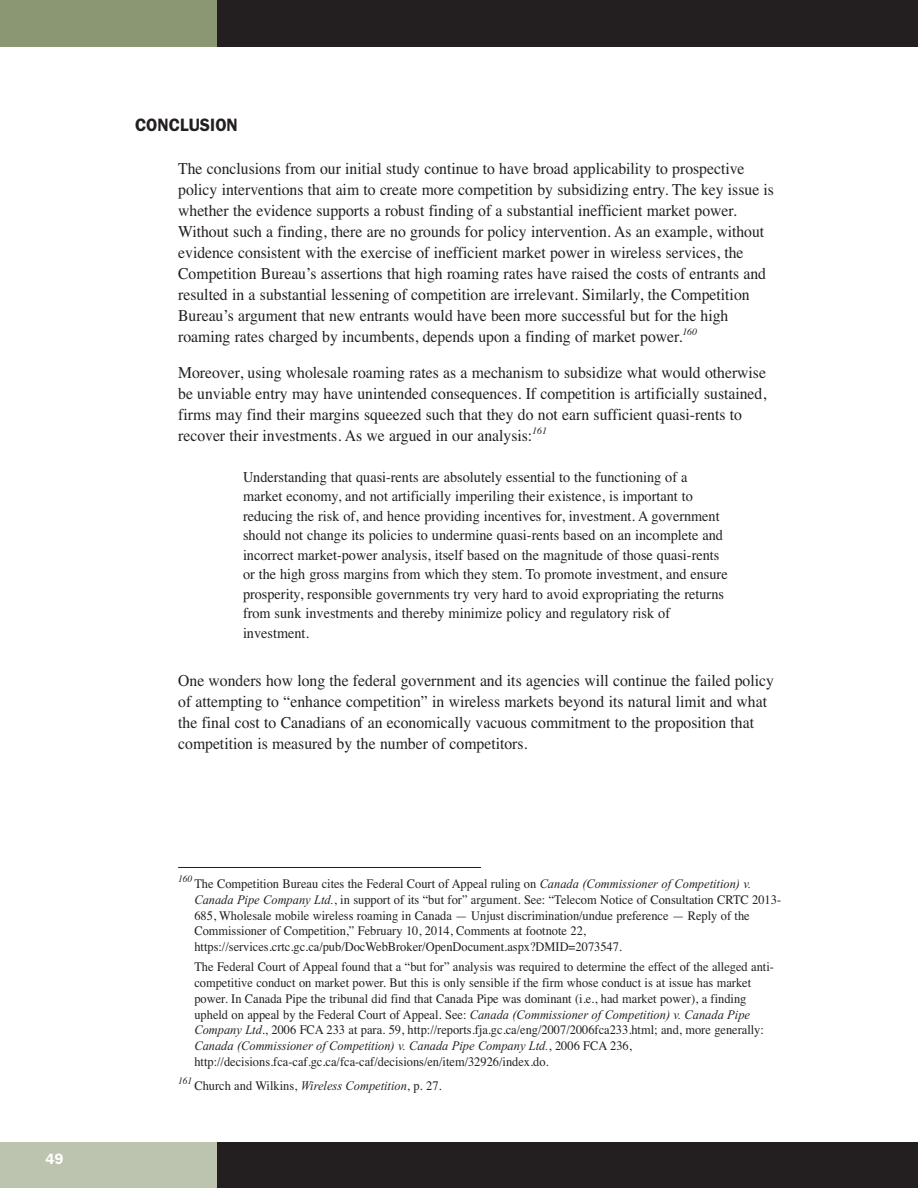
<style>
.page{position:relative;width:918px;height:1188px;background:#fff}
.page>*{position:absolute;margin:0;border:0;box-sizing:border-box;transform-origin:0 0}
.t1{font:600 18px "Franklin Gothic";color:#231f20;scale:.95 1}
.t2{font:16.5px/21px "Times";color:#231f20;scale:.95 1}
.t3{font:15px/19.5px "Times";color:#231f20;scale:.95 1}
.t4{font:600 15px "Franklin Gothic";color:#fff}
.t5{font:13.05px/15.8px "Times";color:#231f20;scale:.95 1}
.t6{font:italic 13.05px "Times New Roman";color:#231f20;scale:.95 1}
.t7{font:italic 9.75px "Times";color:#231f20;scale:.96 1}
.s1{font-family:"Times New Roman";font-style:italic}
.s2{font-family:"Times";font-style:normal}
</style>
<div class="page">
<div style="left:217px;top:1143px;width:701px;height:45px;background:#231f20"></div>
<div style="left:217px;top:0;width:701px;height:47px;background:#231f20"></div>
<hr style="left:178px;top:867px;width:303px;height:1px;background:#231f20">
<div style="left:0;top:1143px;width:217px;height:45px;background:#bcc3ae"></div>
<div style="left:0;top:0;width:217px;height:47px;background:#8a9772"></div>
<p class="t4" style="left:45px;top:1153px;width:19px">49</p>
<p class="t1" style="left:135px;top:119px;width:110px">CONCLUSION</p>
<p class="t2" style="left:178px;top:159px;width:629px">The conclusions from our initial study continue to have broad applicability to prospective policy interventions that aim to create more competition by subsidizing entry. The key issue is whether the evidence supports a robust finding of a substantial inefficient market power.<br>Without such a finding, there are no grounds for policy intervention. As an example, without evidence consistent with the exercise of inefficient market power in wireless services, the Competition Bureau’s assertions that high roaming rates have raised the costs of entrants and resulted in a substantial lessening of competition are irrelevant. Similarly, the Competition Bureau’s argument that new entrants would have been more successful but for the high roaming rates charged by incumbents, depends upon a finding of market power.<sup>160</sup></p>
<p class="t2" style="left:178px;top:363px;width:621px">Moreover, using wholesale roaming rates as a mechanism to subsidize what would otherwise be unviable entry may have unintended consequences. If competition is artificially sustained, firms may find their margins squeezed such that they do not earn sufficient quasi-rents to recover their investments. As we argued in our analysis:<sup>161</sup></p>
<p class="t3" style="left:243px;top:469px;width:512px">Understanding that quasi-rents are absolutely essential to the functioning of a market economy, and not artificially imperiling their existence, is important to reducing the risk of, and hence providing incentives for, investment. A government should not change its policies to undermine quasi-rents based on an incomplete and incorrect market-power analysis, itself based on the magnitude of those quasi-rents or the high gross margins from which they stem. To promote investment, and ensure prosperity, responsible governments try very hard to avoid expropriating the returns from sunk investments and thereby minimize policy and regulatory risk of investment.</p>
<p class="t2" style="left:178px;top:671px;width:629px">One wonders how long the federal government and its agencies will continue the failed policy of attempting to “enhance competition” in wireless markets beyond its natural limit and what the final cost to Canadians of an economically vacuous commitment to the proposition that competition is measured by the number of competitors.</p>
<p class="t7" style="left:178px;top:875px;width:16px">160</p>
<p class="t5" style="left:194px;top:877px;width:619px">The Competition Bureau cites the Federal Court of Appeal ruling on <span class="s1">Canada (Commissioner of Competition) v.<br>Canada Pipe Company Ltd.</span>, in support of its “but for” argument. See: “Telecom Notice of Consultation CRTC 2013- 685, Wholesale mobile wireless roaming in Canada — Unjust discrimination/undue preference — Reply of the Commissioner of Competition,” February 10, 2014, Comments at footnote 22, https://services.crtc.gc.ca/pub/DocWebBroker/OpenDocument.aspx?DMID=2073547.</p>
<p class="t5" style="left:194px;top:960px;width:612px">The Federal Court of Appeal found that a “but for” analysis was required to determine the effect of the alleged anti&shy;competitive conduct on market power. But this is only sensible if the firm whose conduct is at issue has market power. In Canada Pipe the tribunal did find that Canada Pipe was dominant (i.e., had market power), a finding</p>
<p class="t6" style="left:194px;top:1009px;width:586px"><span class="s2">upheld on appeal by the Federal Court of Appeal. See:</span> Canada (Commissioner of Competition) v. Canada Pipe</p>
<p class="t5" style="left:194px;top:1023px;width:601px"><span class="s1">Company Ltd</span>., 2006 FCA 233 at para. 59, http://reports.fja.gc.ca/eng/2007/2006fca233.html; and, more generally:</p>
<p class="t6" style="left:194px;top:1041px;width:462px">Canada (Commissioner of Competition) v. Canada Pipe Company Ltd.<span class="s2">, 2006 FCA 236,</span></p>
<p class="t5" style="left:194px;top:1055px;width:374px">http://decisions.fca-caf.gc.ca/fca-caf/decisions/en/item/32926/index.do.</p>
<p class="t7" style="left:178px;top:1077px;width:16px">161</p>
<p class="t5" style="left:194px;top:1079px;width:262px">Church and Wilkins, <span class="s1">Wireless Competition</span>, p. 27.</p>
</div>
